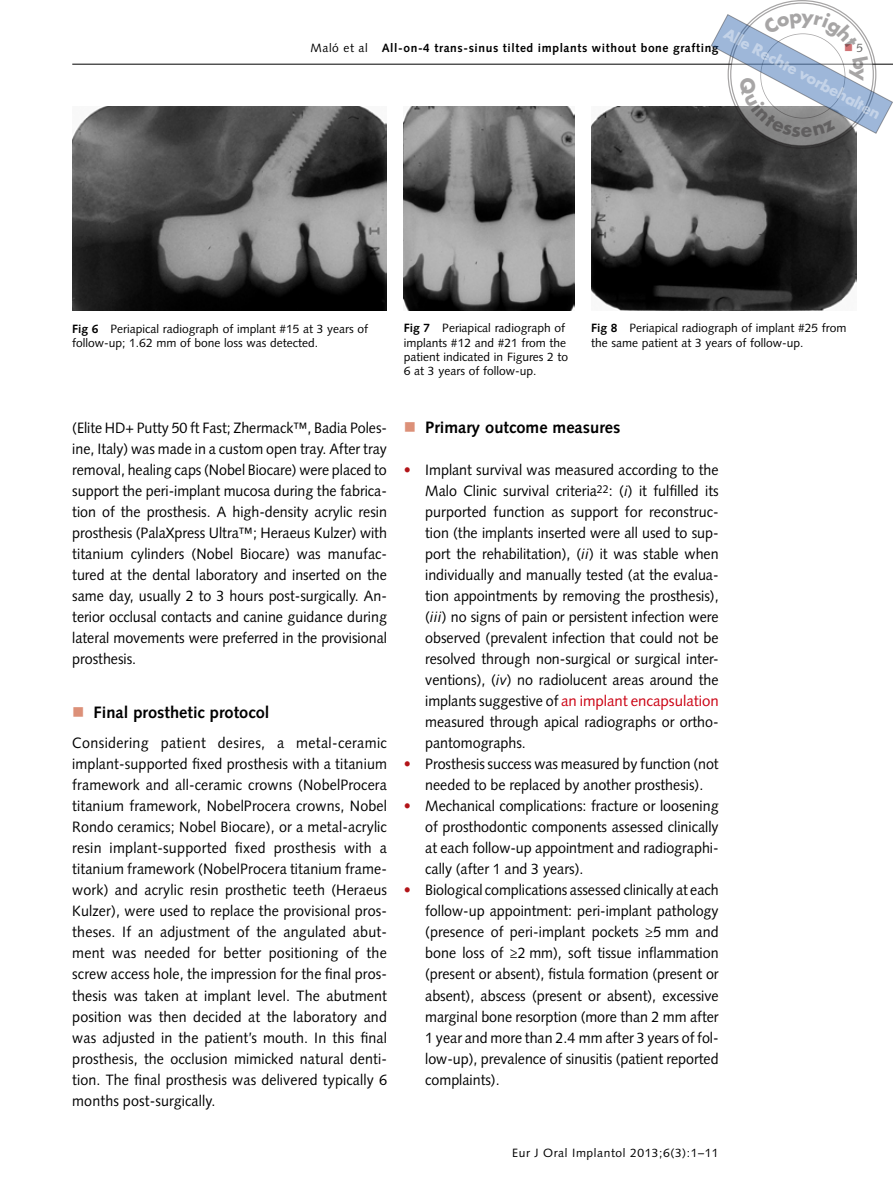
<style>
.page{position:relative;width:893px;height:1191px;background:#fff}
.page>*{position:absolute;margin:0;border:0;box-sizing:border-box;transform-origin:0 0}
.t1{font:700 16.5px "Syntax LT Std";color:#000}
.t2{font:700 16.5px "Futura T";color:rgb(255 255 255/.4)}
.t3{font:15px/21px "Syntax LT Std";color:#000;text-align:justify;scale:.95 1}
.t4{font:12px/14.4px "Syntax LT Std";color:#000}
.t5{font:700 12px "Syntax LT Std";letter-spacing:.05em;color:#000}
.t6{font:12px "Syntax LT Std";letter-spacing:.05em;color:#000}
.s1{font-weight:400}
.s2{color:#b21418}
.s3{font-weight:700}
.s4{font-style:italic}
.s5{color:#cb0112}
</style>
<div class="page">
<hr style="left:72px;top:64px;width:821px;height:1px;background:#000">
<img style="left:72px;top:107px;width:315px;height:204px">
<img style="left:404px;top:106px;width:170px;height:204px">
<img style="left:591px;top:106px;width:266px;height:204px">
<svg style="left:710px;top:0;width:183px;height:149px"></svg>
<p class="t2" style="left:729px;top:25px;width:176px;rotate:28deg">Alle Rechte vorbehalten</p>
<p class="t5" style="left:310px;top:41px;width:410px"><span class="s1">Maló et al</span> All-on-4 trans-sinus tilted implants without bone grafting</p>
<p class="t4" style="left:844px;top:40px;width:20px"><span class="s2">■</span> 5</p>
<p class="t4" style="left:72px;top:321px;width:297px"><span class="s3">Fig 6</span> Periapical radiograph of implant #15 at 3 years of follow-up; 1.62 mm of bone loss was detected.</p>
<p class="t4" style="left:404px;top:321px;width:166px"><span class="s3">Fig 7</span> Periapical radiograph of implants #12 and #21 from the patient indicated in Figures 2 to<br>6 at 3 years of follow-up.</p>
<p class="t4" style="left:591px;top:321px;width:257px"><span class="s3">Fig 8</span> Periapical radiograph of implant #25 from the same patient at 3 years of follow-up.</p>
<p class="t3" style="left:72px;top:417px;width:333px">(Elite HD+ Putty 50 ft Fast; Zhermack™, Badia Poles&shy;ine, Italy) was made in a custom open tray. After tray removal, healing caps (Nobel Biocare) were placed to support the peri-implant mucosa during the fabrica&shy;tion of the prosthesis. A high-density acrylic resin prosthesis (PalaXpress Ultra™; Heraeus Kulzer) with titanium cylinders (Nobel Biocare) was manufac&shy;tured at the dental laboratory and inserted on the same day, usually 2 to 3 hours post-surgically. An&shy;terior occlusal contacts and canine guidance during lateral movements were preferred in the provisional prosthesis.</p>
<p class="t1" style="left:94px;top:703px;width:178px">Final prosthetic protocol</p>
<p class="t3" style="left:72px;top:732px;width:333px">Considering patient desires, a metal-ceramic implant-supported fixed prosthesis with a titanium framework and all-ceramic crowns (NobelProcera titanium framework, NobelProcera crowns, Nobel Rondo ceramics; Nobel Biocare), or a metal-acrylic resin implant-supported fixed prosthesis with a titanium framework (NobelProcera titanium frame&shy;work) and acrylic resin prosthetic teeth (Heraeus Kulzer), were used to replace the provisional pros&shy;theses. If an adjustment of the angulated abut&shy;ment was needed for better positioning of the screw access hole, the impression for the final pros&shy;thesis was taken at implant level. The abutment position was then decided at the laboratory and was adjusted in the patient’s mouth. In this final prosthesis, the occlusion mimicked natural denti&shy;tion. The final prosthesis was delivered typically 6 months post-surgically.</p>
<p class="t1" style="left:425px;top:418px;width:197px">Primary outcome measures</p>
<p class="t3" style="left:425px;top:459px;width:310px;text-indent:-21px"><span class="s2">•</span> Implant survival was measured according to the Malo Clinic survival criteria<sup>22</sup>: (<span class="s4">i</span>) it fulfilled its purported function as support for reconstruc&shy;tion (the implants inserted were all used to sup&shy;port the rehabilitation), (<span class="s4">ii</span>) it was stable when individually and manually tested (at the evalua&shy;tion appointments by removing the prosthesis), (<span class="s4">iii</span>) no signs of pain or persistent infection were observed (prevalent infection that could not be resolved through non-surgical or surgical inter&shy;ventions), (<span class="s4">iv</span>) no radiolucent areas around the implants suggestive of <span class="s5">an implant encapsulation </span>measured through apical radiographs or ortho&shy;pantomographs.</p>
<p class="t3" style="left:404px;top:753px;width:333px;text-align:center"><span class="s2">•</span> Prosthesis success was measured by function (not needed to be replaced by another prosthesis).</p>
<p class="t3" style="left:425px;top:795px;width:310px;text-indent:-21px"><span class="s2">•</span> Mechanical complications: fracture or loosening of prosthodontic components assessed clinically at each follow-up appointment and radiographi&shy;cally (after 1 and 3 years).</p>
<p class="t3" style="left:425px;top:879px;width:310px;text-indent:-21px"><span class="s2">•</span> Biological complications assessed clinically at each follow-up appointment: peri-implant pathology (presence of peri-implant pockets ≥5 mm and bone loss of ≥2 mm), soft tissue inflammation (present or absent), fistula formation (present or absent), abscess (present or absent), excessive marginal bone resorption (more than 2 mm after 1 year and more than 2.4 mm after 3 years of fol&shy;low-up), prevalence of sinusitis (patient reported complaints).</p>
<p class="t6" style="left:512px;top:1146px;width:208px">Eur J Oral Implantol 2013;6(3):1–11</p>
</div>
